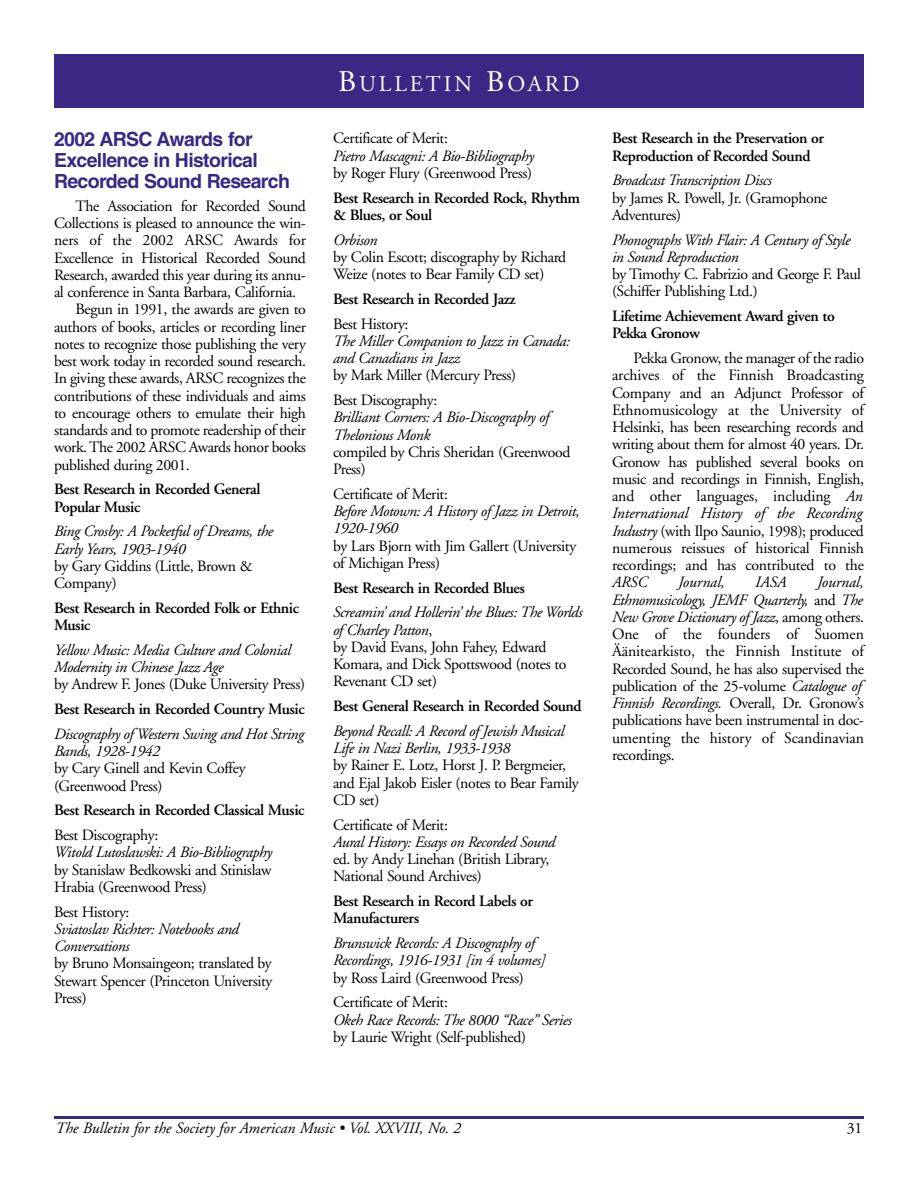
<style>
.page{position:relative;width:918px;height:1188px;background:#fff}
.page>*{position:absolute;margin:0;border:0;box-sizing:border-box;transform-origin:0 0}
.t1{font:22.5px "Adobe Garamond";letter-spacing:.135em;color:#fff}
.t2{font:700 19.5px/21px "Helvetica";letter-spacing:-.035em;color:#3a2884}
.t3{font:15.75px/17.2px "Adobe Garamond";letter-spacing:-.025em;color:#000}
.t4{font:italic 15.75px/17.2px "Adobe Garamond";letter-spacing:-.025em;color:#000}
.t5{font:600 15.75px/17.2px "Adobe Garamond";letter-spacing:-.025em;color:#000}
.t6{font:italic 15.75px "Adobe Garamond";color:#000}
.t7{font:15.75px "Adobe Garamond";letter-spacing:-.005em;color:#000}
.t8{font:italic 15.75px "Adobe Garamond";letter-spacing:-.005em;color:#000}
.s1{font-size:30px}
.s2{font-style:italic}
</style>
<div class="page">
<hr style="left:54px;top:1116px;width:810px;height:3px;background:#3a2884">
<div style="left:54px;top:54px;width:810px;height:54px;background:#3a2884"></div>
<p class="t2" style="left:54px;top:131px;width:237px">2002 ARSC Awards for<br>Excellence in Historical<br>Recorded Sound Research</p>
<p class="t3" style="left:76px;top:199px;width:232px">The Association for Recorded Sound</p>
<p class="t3" style="left:54px;top:216px;width:253px">Collections is pleased to announce the win-</p>
<p class="t7" style="left:54px;top:234px;width:254px">ners of the 2002 ARSC Awards for</p>
<p class="t3" style="left:54px;top:250px;width:254px">Excellence in Historical Recorded Sound</p>
<p class="t3" style="left:54px;top:268px;width:254px">Research, awarded this year during its annu-</p>
<p class="t3" style="left:54px;top:285px;width:244px">al conference in Santa Barbara, California.</p>
<p class="t3" style="left:76px;top:302px;width:232px">Begun in 1991, the awards are given to</p>
<p class="t3" style="left:54px;top:319px;width:254px">authors of books, articles or recording liner</p>
<p class="t3" style="left:54px;top:337px;width:253px">notes to recognize those publishing the very</p>
<p class="t3" style="left:54px;top:354px;width:254px">best work today in recorded sound research.</p>
<p class="t3" style="left:54px;top:371px;width:254px">In giving these awards, ARSC recognizes the</p>
<p class="t3" style="left:54px;top:388px;width:254px">contributions of these individuals and aims</p>
<p class="t3" style="left:54px;top:406px;width:253px">to encourage others to emulate their high</p>
<p class="t3" style="left:54px;top:423px;width:254px">standards and to promote readership of their</p>
<p class="t3" style="left:54px;top:440px;width:254px">work. The 2002 ARSC Awards honor books</p>
<p class="t3" style="left:54px;top:457px;width:137px">published during 2001.</p>
<p class="t5" style="left:54px;top:482px;width:208px">Best Research in Recorded General<br>Popular Music</p>
<p class="t4" style="left:54px;top:524px;width:221px">Bing Crosby: A Pocketful of Dreams, the<br>Early Years, 1903-1940</p>
<p class="t3" style="left:54px;top:559px;width:200px">by Gary Giddins (Little, Brown &amp;<br>Company)</p>
<p class="t5" style="left:54px;top:601px;width:247px">Best Research in Recorded Folk or Ethnic<br>Music</p>
<p class="t4" style="left:54px;top:643px;width:238px">Yellow Music: Media Culture and Colonial<br>Modernity in Chinese Jazz Age</p>
<p class="t3" style="left:54px;top:677px;width:253px">by Andrew F. Jones (Duke University Press)</p>
<p class="t5" style="left:54px;top:702px;width:252px">Best Research in Recorded Country Music</p>
<p class="t4" style="left:54px;top:727px;width:252px">Discography of Western Swing and Hot String<br>Bands, 1928-1942</p>
<p class="t3" style="left:54px;top:761px;width:193px">by Cary Ginell and Kevin Coffey (Greenwood Press)</p>
<p class="t5" style="left:54px;top:803px;width:252px">Best Research in Recorded Classical Music</p>
<p class="t3" style="left:54px;top:828px;width:106px">Best Discography:</p>
<p class="t4" style="left:54px;top:845px;width:220px">Witold Lutoslawski: A Bio-Bibliography</p>
<p class="t3" style="left:54px;top:862px;width:219px">by Stanislaw Bedkowski and Stinislaw<br>Hrabia (Greenwood Press)</p>
<p class="t3" style="left:54px;top:904px;width:77px">Best History:</p>
<p class="t4" style="left:54px;top:922px;width:187px">Sviatoslav Richter: Notebooks and<br>Conversations</p>
<p class="t3" style="left:54px;top:956px;width:220px;text-align:justify">by Bruno Monsaingeon; translated by Stewart Spencer (Princeton University Press)</p>
<h1 class="t1" style="left:338px;top:75px;width:243px"><span class="s1">B</span>ULLETIN <span class="s1">B</span>OARD</h1>
<p class="t3" style="left:333px;top:131px;width:117px">Certificate of Merit:</p>
<p class="t4" style="left:333px;top:148px;width:203px">Pietro Mascagni: A Bio-Bibliography</p>
<p class="t3" style="left:333px;top:166px;width:201px">by Roger Flury (Greenwood Press)</p>
<p class="t5" style="left:333px;top:190px;width:249px">Best Research in Recorded Rock, Rhythm &amp; Blues, or Soul</p>
<p class="t4" style="left:333px;top:232px;width:46px">Orbison</p>
<p class="t3" style="left:333px;top:250px;width:235px">by Colin Escott; discography by Richard<br>Weize (notes to Bear Family CD set)</p>
<p class="t5" style="left:333px;top:292px;width:184px">Best Research in Recorded Jazz</p>
<p class="t3" style="left:333px;top:316px;width:77px">Best History:</p>
<p class="t4" style="left:333px;top:334px;width:239px">The Miller Companion to Jazz in Canada: and Canadians in Jazz</p>
<p class="t3" style="left:333px;top:364px;width:185px;line-height:24.8px">by Mark Miller (Mercury Press)<br>Best Discography:</p>
<p class="t4" style="left:333px;top:410px;width:218px">Brilliant Corners: A Bio-Discography of<br>Thelonious Monk</p>
<p class="t3" style="left:333px;top:445px;width:239px">compiled by Chris Sheridan (Greenwood<br>Press)</p>
<p class="t3" style="left:333px;top:487px;width:117px">Certificate of Merit:</p>
<p class="t4" style="left:333px;top:504px;width:248px">Before Motown: A History of Jazz in Detroit,<br>1920-1960</p>
<p class="t3" style="left:333px;top:538px;width:245px">by Lars Bjorn with Jim Gallert (University of Michigan Press)</p>
<p class="t5" style="left:333px;top:580px;width:194px">Best Research in Recorded Blues</p>
<p class="t3" style="left:333px;top:605px;width:251px"><span class="s2">Screamin’ and Hollerin’ the Blues: The Worlds of Charley Patton</span>,<br>by David Evans, John Fahey, Edward<br>Komara, and Dick Spottswood (notes to<br>Revenant CD set)</p>
<p class="t5" style="left:333px;top:699px;width:250px">Best General Research in Recorded Sound</p>
<p class="t4" style="left:333px;top:724px;width:233px">Beyond Recall: A Record of Jewish Musical<br>Life in Nazi Berlin, 1933-1938</p>
<p class="t3" style="left:333px;top:758px;width:247px">by Rainer E. Lotz, Horst J. P. Bergmeier, and Ejal Jakob Eisler (notes to Bear Family<br>CD set)</p>
<p class="t3" style="left:333px;top:817px;width:117px">Certificate of Merit:</p>
<p class="t4" style="left:333px;top:835px;width:224px">Aural History: Essays on Recorded Sound</p>
<p class="t3" style="left:333px;top:852px;width:218px">ed. by Andy Linehan (British Library,<br>National Sound Archives)</p>
<p class="t5" style="left:333px;top:894px;width:202px">Best Research in Record Labels or<br>Manufacturers</p>
<p class="t4" style="left:333px;top:936px;width:214px">Brunswick Records: A Discography of<br>Recordings, 1916-1931 [in 4 volumes]</p>
<p class="t3" style="left:333px;top:967px;width:192px;line-height:24.8px">by Ross Laird (Greenwood Press)<br>Certificate of Merit:</p>
<p class="t4" style="left:333px;top:1012px;width:240px">Okeh Race Records: The 8000 “Race” Series</p>
<p class="t3" style="left:333px;top:1030px;width:195px">by Laurie Wright (Self-published)</p>
<p class="t5" style="left:612px;top:131px;width:214px">Best Research in the Preservation or<br>Reproduction of Recorded Sound</p>
<p class="t4" style="left:612px;top:173px;width:161px">Broadcast Transcription Discs</p>
<p class="t3" style="left:612px;top:190px;width:217px">by James R. Powell, Jr. (Gramophone<br>Adventures)</p>
<p class="t4" style="left:612px;top:232px;width:240px">Phonographs With Flair: A Century of Style in Sound Reproduction</p>
<p class="t3" style="left:612px;top:267px;width:251px">by Timothy C. Fabrizio and George F. Paul (Schiffer Publishing Ltd.)</p>
<p class="t5" style="left:612px;top:309px;width:224px">Lifetime Achievement Award given to<br>Pekka Gronow</p>
<p class="t3" style="left:612px;top:351px;width:254px;text-align:justify;text-indent:22px">Pekka Gronow, the manager of the radio archives of the Finnish Broadcasting Company and an Adjunct Professor of Ethnomusicology at the University of Helsinki, has been researching records and writing about them for almost 40 years. Dr.<br>Gronow has published several books on music and recordings in Finnish, English, and other languages, including <span class="s2">An International History of the Recording Industry</span> (with Ilpo Saunio, 1998); produced numerous reissues of historical Finnish recordings; and has contributed to the</p>
<p class="t4" style="left:612px;top:575px;width:37px">ARSC</p>
<p class="t8" style="left:678px;top:576px;width:48px">Journal,</p>
<p class="t4" style="left:755px;top:575px;width:33px">IASA</p>
<p class="t3" style="left:612px;top:575px;width:254px;text-indent:205px"><span class="s2">Journal, Ethnomusicology, JEMF Quarterly,</span> and <span class="s2">The New Grove Dictionary of Jazz</span>, among others.<br>One of the founders of Suomen Äänitearkisto, the Finnish Institute of Recorded Sound, he has also supervised the publication of the 25-volume <span class="s2">Catalogue of Finnish Recordings.</span> Overall, Dr. Gronow’s publications have been instrumental in doc&shy;umenting the history of Scandinavian recordings.</p>
<p class="t6" style="left:56px;top:1122px;width:407px">The Bulletin for the Society for American Music • Vol. XXVIII, No. 2</p>
<p class="t3" style="left:847px;top:1121px;width:17px">31</p>
</div>
